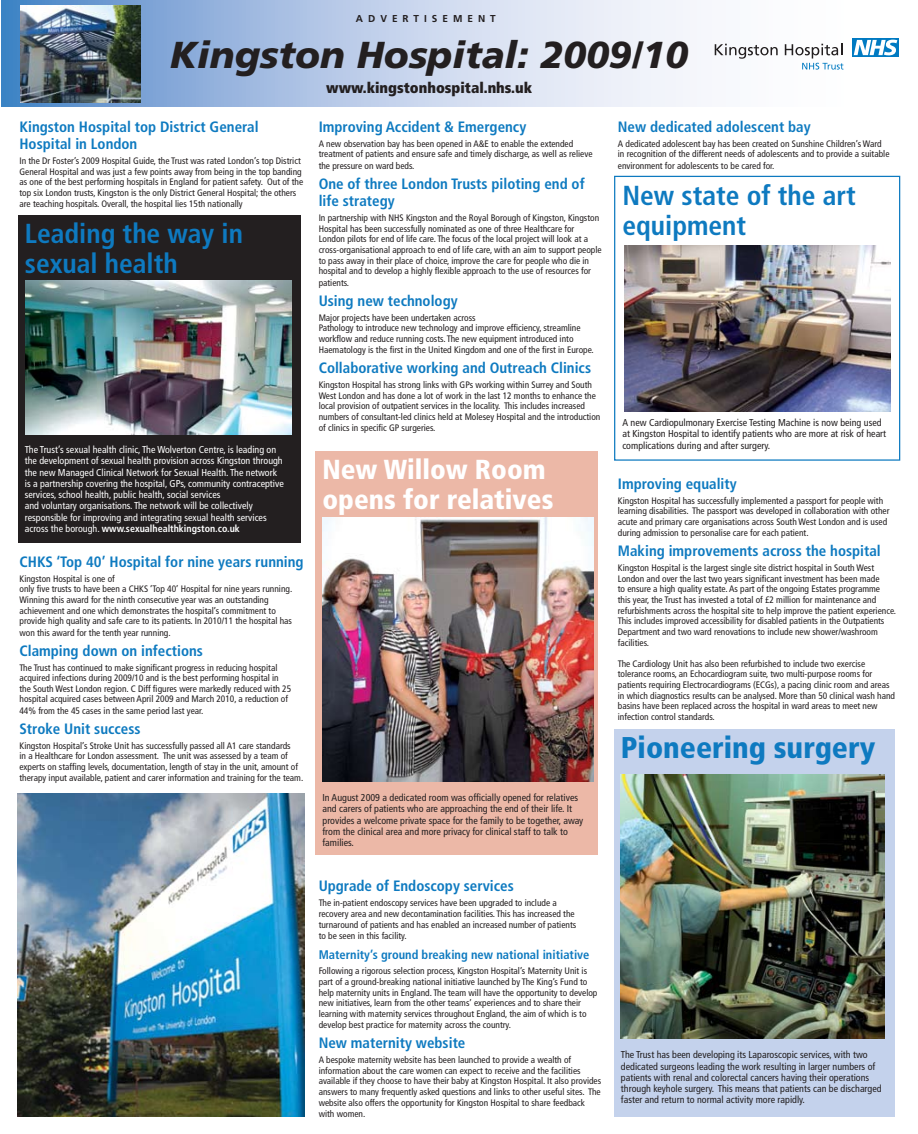
<style>
.page{position:relative;width:918px;height:1134px;background:#fff}
.page>*{position:absolute;margin:0;border:0;box-sizing:border-box;transform-origin:0 0}
.t1{font:italic 900 37.5px "Frutiger";color:#231f20}
.t2{font:900 condensed 30px "Frutiger";color:#0e7ac0}
.t3{font:700 condensed 27.5px/30px "Frutiger";color:#0e7ac0}
.t4{font:900 condensed 27.5px/30px "Frutiger";color:#fff}
.t5{font:700 condensed 15px/17.5px "Frutiger";color:#0e7ac0}
.t6{font:900 condensed 15px "Frutiger";color:#231f20}
.t7{font:700 condensed 12.5px "Frutiger";color:#0e7ac0}
.t8{font:condensed 10px/11.2px "Frutiger";color:#231f20}
.t9{font:condensed 10px/11.2px "Frutiger";color:#fff}
.t10{font:700 10px "Frutiger";letter-spacing:.5em;color:#231f20}
.t11{font:condensed 9.38px/10.8px "Frutiger";color:#231f20}
.s1{font-weight:700}
</style>
<div class="page">
<div style="left:614px;top:729px;width:280px;height:387px;background:#c4d2ec"></div>
<img style="left:620px;top:775px;width:264px;height:264px">
<div style="left:315px;top:451px;width:283px;height:403px;background:#ecb8a7"></div>
<img style="left:322px;top:518px;width:271px;height:263px">
<div style="left:614px;top:176px;width:286px;height:285px;border:1px solid #0e7ac0"></div>
<img style="left:625px;top:245px;width:265px;height:166px">
<div style="left:18px;top:215px;width:282px;height:328px;background:#231f20"></div>
<img style="left:25px;top:281px;width:266px;height:153px">
<svg style="left:2px;top:0;width:842px;height:106px"></svg>
<img style="left:20px;top:6px;width:120px;height:96px">
<svg style="left:714px;top:44px;width:63px;height:15px"></svg>
<svg style="left:852px;top:38px;width:47px;height:19px"></svg>
<svg style="left:853px;top:40px;width:44px;height:15px"></svg>
<svg style="left:785px;top:43px;width:58px;height:27px"></svg>
<img style="left:18px;top:794px;width:287px;height:322px">
<p class="t10" style="left:356px;top:12px;width:141px">ADVERTISEMENT</p>
<h1 class="t1" style="left:170px;top:32px;width:519px">Kingston Hospital: 2009/10</h1>
<h3 class="t6" style="left:326px;top:78px;width:207px">www.kingstonhospital.nhs.uk</h3>
<h3 class="t5" style="left:19px;top:118px;width:241px">Kingston Hospital top District General<br>Hospital in London</h3>
<p class="t11" style="left:19px;top:156px;width:285px">In the Dr Foster’s 2009 Hospital Guide, the Trust was rated London’s top District General Hospital and was just a few points away from being in the top banding as one of the best performing hospitals in England for patient safety. Out of the top six London trusts, Kingston is the only District General Hospital; the others are teaching hospitals. Overall, the hospital lies 15th nationally</p>
<h3 class="t3" style="left:25px;top:218px;width:220px">Leading the way in sexual health</h3>
<p class="t9" style="left:25px;top:444px;width:260px">The Trust’s sexual health clinic, The Wolverton Centre, is leading on the development of sexual health provision across Kingston through the new Managed Clinical Network for Sexual Health. The network is a partnership covering the hospital, GPs, community contraceptive services, school health, public health, social services<br>and voluntary organisations. The network will be collectively responsible for improving and integrating sexual health services across the borough. <span class="s1">www.sexualhealthkingston.co.uk</span></p>
<h3 class="t5" style="left:19px;top:553px;width:286px">CHKS ‘Top 40’ Hospital for nine years running</h3>
<p class="t11" style="left:19px;top:573px;width:274px">Kingston Hospital is one of<br>only five trusts to have been a CHKS ‘Top 40’ Hospital for nine years running.<br>Winning this award for the ninth consecutive year was an outstanding achievement and one which demonstrates the hospital’s commitment to provide high quality and safe care to its patients. In 2010/11 the hospital has won this award for the tenth year running.</p>
<h3 class="t5" style="left:19px;top:642px;width:185px">Clamping down on infections</h3>
<p class="t11" style="left:19px;top:662px;width:273px">The Trust has continued to make significant progress in reducing hospital acquired infections during 2009/10 and is the best performing hospital in the South West London region. C Diff figures were markedly reduced with 25 hospital acquired cases between April 2009 and March 2010, a reduction of 44% from the 45 cases in the same period last year.</p>
<h3 class="t5" style="left:19px;top:720px;width:123px">Stroke Unit success</h3>
<p class="t11" style="left:19px;top:740px;width:285px">Kingston Hospital’s Stroke Unit has successfully passed all A1 care standards<br>in a Healthcare for London assessment. The unit was assessed by a team of experts on staffing levels, documentation, length of stay in the unit, amount of therapy input available, patient and carer information and training for the team.</p>
<h3 class="t5" style="left:319px;top:118px;width:209px">Improving Accident &amp; Emergency</h3>
<p class="t11" style="left:319px;top:138px;width:275px">A new observation bay has been opened in A&amp;E to enable the extended treatment of patients and ensure safe and timely discharge, as well as relieve the pressure on ward beds.</p>
<h3 class="t5" style="left:319px;top:175px;width:267px">One of three London Trusts piloting end of life strategy</h3>
<p class="t11" style="left:319px;top:213px;width:284px">In partnership with NHS Kingston and the Royal Borough of Kingston, Kingston Hospital has been successfully nominated as one of three Healthcare for London pilots for end of life care. The focus of the local project will look at a cross-organisational approach to end of life care, with an aim to support people to pass away in their place of choice, improve the care for people who die in hospital and to develop a highly flexible approach to the use of resources for patients.</p>
<h3 class="t5" style="left:319px;top:292px;width:140px">Using new technology</h3>
<p class="t11" style="left:319px;top:312px;width:277px">Major projects have been undertaken across<br>Pathology to introduce new technology and improve efficiency, streamline workflow and reduce running costs. The new equipment introduced into Haematology is the first in the United Kingdom and one of the first in Europe.</p>
<h3 class="t5" style="left:319px;top:359px;width:274px">Collaborative working and Outreach Clinics</h3>
<p class="t11" style="left:319px;top:379px;width:283px">Kingston Hospital has strong links with GPs working within Surrey and South West London and has done a lot of work in the last 12 months to enhance the local provision of outpatient services in the locality. This includes increased numbers of consultant-led clinics held at Molesey Hospital and the introduction of clinics in specific GP surgeries.</p>
<h3 class="t4" style="left:322px;top:454px;width:232px">New Willow Room opens for relatives</h3>
<p class="t8" style="left:322px;top:792px;width:262px">In August 2009 a dedicated room was officially opened for relatives and carers of patients who are approaching the end of their life. It provides a welcome private space for the family to be together, away from the clinical area and more privacy for clinical staff to talk to families.</p>
<h3 class="t5" style="left:319px;top:877px;width:197px">Upgrade of Endoscopy services</h3>
<p class="t11" style="left:319px;top:897px;width:259px">The in-patient endoscopy services have been upgraded to include a recovery area and new decontamination facilities. This has increased the turnaround of patients and has enabled an increased number of patients to be seen in this facility.</p>
<h3 class="t7" style="left:319px;top:947px;width:272px">Maternity’s ground breaking new national initiative</h3>
<p class="t11" style="left:319px;top:966px;width:280px">Following a rigorous selection process, Kingston Hospital’s Maternity Unit is part of a ground-breaking national initiative launched by The King’s Fund to help maternity units in England. The team will have the opportunity to develop new initiatives, learn from the other teams’ experiences and to share their learning with maternity services throughout England, the aim of which is to develop best practice for maternity across the country.</p>
<h3 class="t5" style="left:319px;top:1034px;width:148px">New maternity website</h3>
<p class="t11" style="left:319px;top:1054px;width:284px">A bespoke maternity website has been launched to provide a wealth of information about the care women can expect to receive and the facilities available if they choose to have their baby at Kingston Hospital. It also provides answers to many frequently asked questions and links to other useful sites. The website also offers the opportunity for Kingston Hospital to share feedback with women.</p>
<h3 class="t5" style="left:618px;top:118px;width:194px">New dedicated adolescent bay</h3>
<p class="t11" style="left:618px;top:138px;width:273px">A dedicated adolescent bay has been created on Sunshine Children’s Ward in recognition of the different needs of adolescents and to provide a suitable environment for adolescents to be cared for.</p>
<h3 class="t3" style="left:622px;top:180px;width:235px">New state of the art equipment</h3>
<p class="t8" style="left:622px;top:417px;width:265px">A new Cardiopulmonary Exercise Testing Machine is now being used at Kingston Hospital to identify patients who are more at risk of heart complications during and after surgery.</p>
<h3 class="t5" style="left:618px;top:475px;width:120px">Improving equality</h3>
<p class="t11" style="left:618px;top:495px;width:273px">Kingston Hospital has successfully implemented a passport for people with learning disabilities. The passport was developed in collaboration with other acute and primary care organisations across South West London and is used during admission to personalise care for each patient.</p>
<h3 class="t5" style="left:618px;top:542px;width:264px">Making improvements across the hospital</h3>
<p class="t11" style="left:618px;top:563px;width:280px">Kingston Hospital is the largest single site district hospital in South West London and over the last two years significant investment has been made<br>to ensure a high quality estate. As part of the ongoing Estates programme<br>this year, the Trust has invested a total of £2 million for maintenance and refurbishments across the hospital site to help improve the patient experience.<br>This includes improved accessibility for disabled patients in the Outpatients Department and two ward renovations to include new shower/washroom facilities.</p>
<p class="t11" style="left:618px;top:658px;width:279px">The Cardiology Unit has also been refurbished to include two exercise tolerance rooms, an Echocardiogram suite, two multi-purpose rooms for patients requiring Electrocardiograms (ECGs), a pacing clinic room and areas in which diagnostics results can be analysed. More than 50 clinical wash hand basins have been replaced across the hospital in ward areas to meet new infection control standards.</p>
<h2 class="t2" style="left:621px;top:730px;width:256px">Pioneering surgery</h2>
<p class="t8" style="left:621px;top:1049px;width:262px">The Trust has been developing its Laparoscopic services, with two dedicated surgeons leading the work resulting in larger numbers of patients with renal and colorectal cancers having their operations through keyhole surgery. This means that patients can be discharged faster and return to normal activity more rapidly.</p>
</div>
